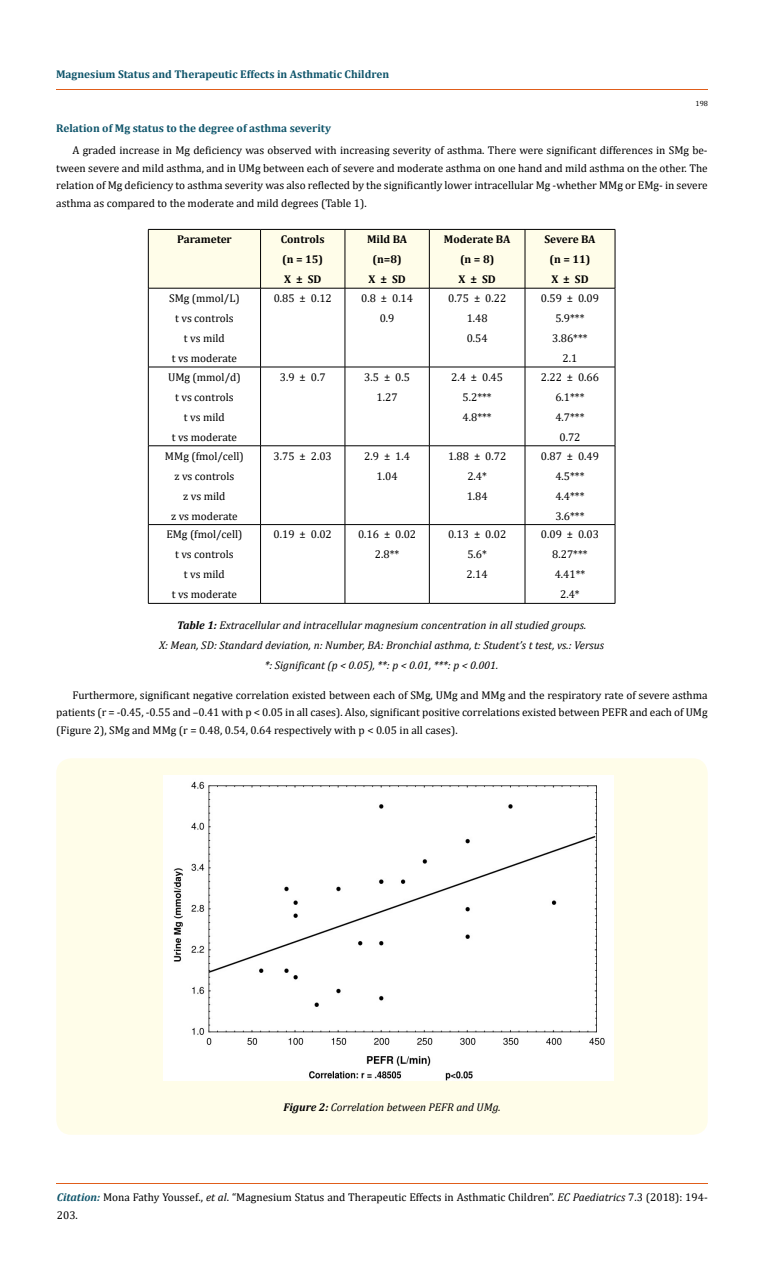
<style>
.page{position:relative;width:764px;height:1277px;background:#fff}
.page>*{position:absolute;margin:0;border:0;box-sizing:border-box;transform-origin:0 0}
.t1{font:11.25px/20px "Cambria";color:#000;text-align:center}
.t2{font:italic 11.25px/20px "Cambria";color:#000;text-align:center}
.t3{font:700 11.25px "Cambria";color:#0e546a}
.t4{font:700 11.25px/20px "Cambria";color:#000;text-align:center}
.t5{font:7.5px "Cambria";color:#000}
.s1{font-weight:700}
.s2{font-weight:700;font-style:italic;color:#0e546a}
.s3{font-style:italic}
</style>
<div class="page">
<hr style="left:56px;top:90px;width:652px;height:1px;background:#e05d1a">
<hr style="left:56px;top:1183px;width:652px;height:1px;background:#e05d1a">
<div style="left:149px;top:230px;width:466px;height:58px;background:#fffde9"></div>
<hr style="left:148px;top:229px;width:112px;height:1px;background:#000">
<hr style="left:148px;top:229px;width:1px;height:59px;background:#000">
<hr style="left:260px;top:229px;width:85px;height:1px;background:#000">
<hr style="left:260px;top:229px;width:1px;height:59px;background:#000">
<hr style="left:345px;top:229px;width:84px;height:1px;background:#000">
<hr style="left:345px;top:229px;width:1px;height:59px;background:#000">
<hr style="left:429px;top:229px;width:96px;height:1px;background:#000">
<hr style="left:429px;top:229px;width:1px;height:59px;background:#000">
<hr style="left:525px;top:229px;width:90px;height:1px;background:#000">
<hr style="left:525px;top:229px;width:1px;height:59px;background:#000">
<hr style="left:615px;top:229px;width:1px;height:59px;background:#000">
<hr style="left:148px;top:288px;width:112px;height:1px;background:#000">
<hr style="left:148px;top:288px;width:1px;height:79px;background:#000">
<hr style="left:260px;top:288px;width:85px;height:1px;background:#000">
<hr style="left:260px;top:288px;width:1px;height:79px;background:#000">
<hr style="left:345px;top:288px;width:84px;height:1px;background:#000">
<hr style="left:345px;top:288px;width:1px;height:79px;background:#000">
<hr style="left:429px;top:288px;width:96px;height:1px;background:#000">
<hr style="left:429px;top:288px;width:1px;height:79px;background:#000">
<hr style="left:525px;top:288px;width:90px;height:1px;background:#000">
<hr style="left:525px;top:288px;width:1px;height:79px;background:#000">
<hr style="left:615px;top:288px;width:1px;height:79px;background:#000">
<hr style="left:148px;top:367px;width:112px;height:1px;background:#000">
<hr style="left:148px;top:367px;width:1px;height:78px;background:#000">
<hr style="left:260px;top:367px;width:85px;height:1px;background:#000">
<hr style="left:260px;top:367px;width:1px;height:78px;background:#000">
<hr style="left:345px;top:367px;width:84px;height:1px;background:#000">
<hr style="left:345px;top:367px;width:1px;height:78px;background:#000">
<hr style="left:429px;top:367px;width:96px;height:1px;background:#000">
<hr style="left:429px;top:367px;width:1px;height:78px;background:#000">
<hr style="left:525px;top:367px;width:90px;height:1px;background:#000">
<hr style="left:525px;top:367px;width:1px;height:78px;background:#000">
<hr style="left:615px;top:367px;width:1px;height:78px;background:#000">
<hr style="left:148px;top:445px;width:112px;height:1px;background:#000">
<hr style="left:148px;top:446px;width:1px;height:78px;background:#000">
<hr style="left:260px;top:445px;width:85px;height:1px;background:#000">
<hr style="left:260px;top:446px;width:1px;height:78px;background:#000">
<hr style="left:345px;top:445px;width:84px;height:1px;background:#000">
<hr style="left:345px;top:446px;width:1px;height:78px;background:#000">
<hr style="left:429px;top:445px;width:96px;height:1px;background:#000">
<hr style="left:429px;top:446px;width:1px;height:78px;background:#000">
<hr style="left:525px;top:445px;width:90px;height:1px;background:#000">
<hr style="left:525px;top:446px;width:1px;height:78px;background:#000">
<hr style="left:615px;top:446px;width:1px;height:78px;background:#000">
<hr style="left:148px;top:524px;width:112px;height:1px;background:#000">
<hr style="left:148px;top:524px;width:1px;height:79px;background:#000">
<hr style="left:260px;top:524px;width:85px;height:1px;background:#000">
<hr style="left:260px;top:524px;width:1px;height:79px;background:#000">
<hr style="left:345px;top:524px;width:84px;height:1px;background:#000">
<hr style="left:345px;top:524px;width:1px;height:79px;background:#000">
<hr style="left:429px;top:524px;width:96px;height:1px;background:#000">
<hr style="left:429px;top:524px;width:1px;height:79px;background:#000">
<hr style="left:525px;top:524px;width:90px;height:1px;background:#000">
<hr style="left:525px;top:524px;width:1px;height:79px;background:#000">
<hr style="left:615px;top:524px;width:1px;height:79px;background:#000">
<hr style="left:148px;top:603px;width:112px;height:1px;background:#000">
<hr style="left:260px;top:603px;width:85px;height:1px;background:#000">
<hr style="left:345px;top:603px;width:84px;height:1px;background:#000">
<hr style="left:429px;top:603px;width:96px;height:1px;background:#000">
<hr style="left:525px;top:603px;width:90px;height:1px;background:#000">
<div style="left:56px;top:758px;width:652px;height:376px;background:#fffde9;border-radius:15px"></div>
<div style="left:164px;top:775px;width:450px;height:305px;background:#fff"></div>
<p class="t3" style="left:56px;top:66px;width:335px">Magnesium Status and Therapeutic Effects in Asthmatic Children</p>
<p class="t5" style="left:695px;top:99px;width:14px">198</p>
<p class="t3" style="left:56px;top:120px;width:276px">Relation of Mg status to the degree of asthma severity</p>
<p class="t1" style="left:56px;top:142px;width:653px;line-height:17.5px;text-align:justify;text-indent:16px">A graded increase in Mg deficiency was observed with increasing severity of asthma. There were significant differences in SMg be&shy;tween severe and mild asthma, and in UMg between each of severe and moderate asthma on one hand and mild asthma on the other. The relation of Mg deficiency to asthma severity was also reflected by the significantly lower intracellular Mg -whether MMg or EMg- in severe asthma as compared to the moderate and mild degrees (Table 1).</p>
<p class="t4" style="left:177px;top:229px;width:56px">Parameter</p>
<p class="t4" style="left:281px;top:229px;width:45px;text-align:left">Controls (n = 15)<br>X ± SD</p>
<p class="t4" style="left:367px;top:229px;width:42px">Mild BA (n=8)<br>X ± SD</p>
<p class="t4" style="left:444px;top:229px;width:68px">Moderate BA (n = 8)<br>X ± SD</p>
<p class="t4" style="left:544px;top:229px;width:53px">Severe BA (n = 11)<br>X ± SD</p>
<p class="t1" style="left:169px;top:288px;width:72px">SMg (mmol/L) t vs controls<br>t vs mild<br>t vs moderate</p>
<p class="t1" style="left:274px;top:288px;width:60px">0.85 ± 0.12</p>
<p class="t1" style="left:361px;top:288px;width:53px">0.8 ± 0.14<br>0.9</p>
<p class="t1" style="left:448px;top:288px;width:60px">0.75 ± 0.22<br>1.48<br>0.54</p>
<p class="t1" style="left:541px;top:288px;width:60px">0.59 ± 0.09<br>5.9***<br>3.86***<br>2.1</p>
<p class="t1" style="left:168px;top:367px;width:74px">UMg (mmol/d) t vs controls<br>t vs mild<br>t vs moderate</p>
<p class="t1" style="left:280px;top:367px;width:47px">3.9 ± 0.7</p>
<p class="t1" style="left:364px;top:367px;width:47px">3.5 ± 0.5<br>1.27</p>
<p class="t1" style="left:451px;top:367px;width:53px">2.4 ± 0.45<br>5.2***<br>4.8***</p>
<p class="t1" style="left:541px;top:367px;width:60px">2.22 ± 0.66<br>6.1***<br>4.7***<br>0.72</p>
<p class="t1" style="left:165px;top:445px;width:80px">MMg (fmol/cell) z vs controls<br>z vs mild<br>z vs moderate</p>
<p class="t1" style="left:274px;top:445px;width:60px">3.75 ± 2.03</p>
<p class="t1" style="left:364px;top:445px;width:47px">2.9 ± 1.4<br>1.04</p>
<p class="t1" style="left:448px;top:445px;width:60px">1.88 ± 0.72<br>2.4*<br>1.84</p>
<p class="t1" style="left:541px;top:445px;width:60px">0.87 ± 0.49<br>4.5***<br>4.4***<br>3.6***</p>
<p class="t1" style="left:166px;top:524px;width:78px">EMg (fmol/cell) t vs controls<br>t vs mild<br>t vs moderate</p>
<p class="t1" style="left:274px;top:524px;width:60px">0.19 ± 0.02</p>
<p class="t1" style="left:358px;top:524px;width:60px">0.16 ± 0.02<br>2.8**</p>
<p class="t1" style="left:448px;top:524px;width:60px">0.13 ± 0.02<br>5.6*<br>2.14</p>
<p class="t1" style="left:541px;top:524px;width:60px">0.09 ± 0.03<br>8.27***<br>4.41**<br>2.4*</p>
<p class="t2" style="left:159px;top:614px;width:447px"><span class="s1">Table 1:</span> Extracellular and intracellular magnesium concentration in all studied groups.<br>X: Mean, SD: Standard deviation, n: Number, BA: Bronchial asthma, t: Student’s t test, vs.: Versus *: Significant (p &lt; 0.05), **: p &lt; 0.01, ***: p &lt; 0.001.</p>
<p class="t1" style="left:56px;top:686px;width:653px;line-height:17.5px;text-align:justify;text-indent:16px">Furthermore, significant negative correlation existed between each of SMg, UMg and MMg and the respiratory rate of severe asthma patients (r = -0.45, -0.55 and –0.41 with p &lt; 0.05 in all cases). Also, significant positive correlations existed between PEFR and each of UMg (Figure 2), SMg and MMg (r = 0.48, 0.54, 0.64 respectively with p &lt; 0.05 in all cases).</p>
<p class="t2" style="left:283px;top:1096px;width:219px"><span class="s1">Figure 2:</span> Correlation between PEFR and UMg.</p>
<p class="t1" style="left:57px;top:1188px;width:652px;line-height:17.5px;text-align:left"><span class="s2">Citation:</span> Mona Fathy Youssef., <span class="s3">et al</span>. “Magnesium Status and Therapeutic Effects in Asthmatic Children”. <span class="s3">EC Paediatrics</span> 7.3 (2018): 194-<br>203.</p>
</div>
